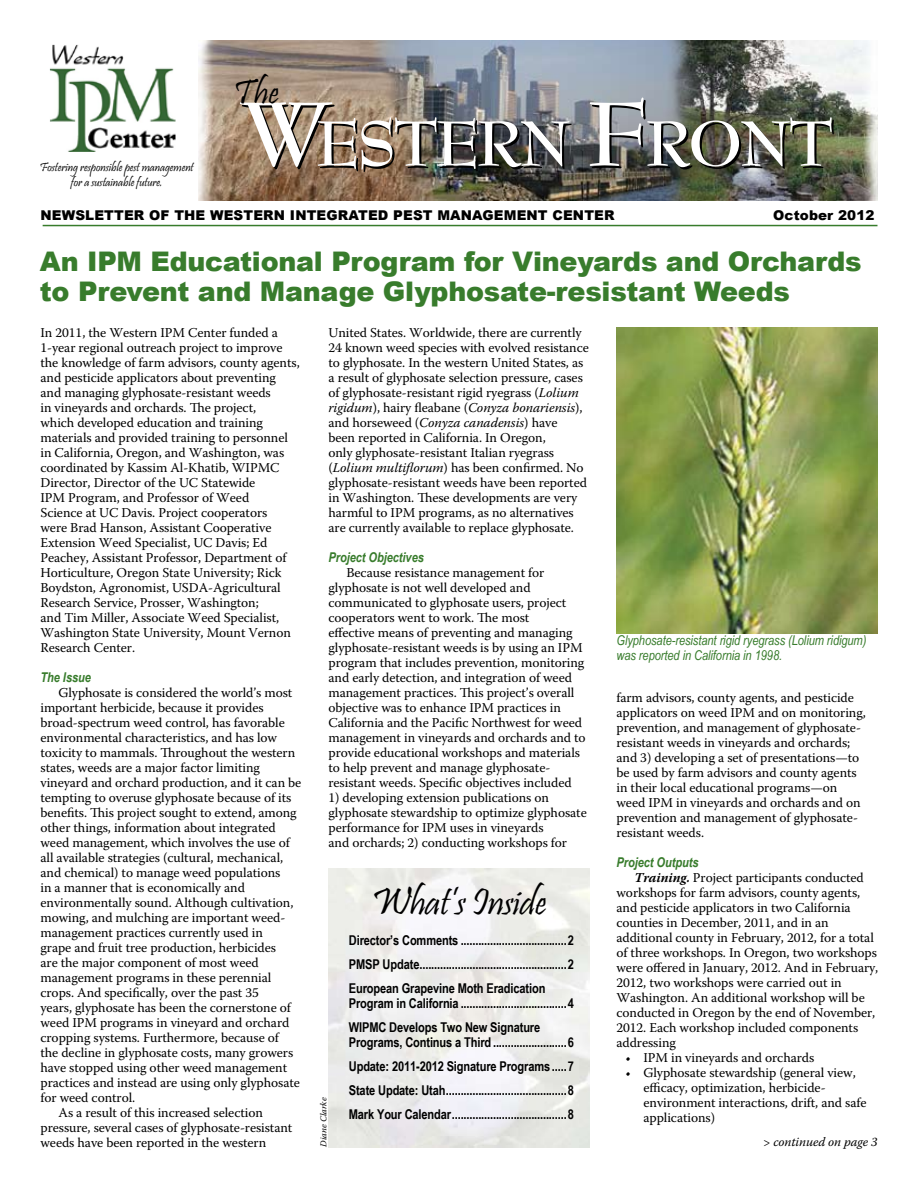
<style>
.page{position:relative;width:918px;height:1188px;background:#fff}
.page>*{position:absolute;margin:0;border:0;box-sizing:border-box;transform-origin:0 0}
.t1{font:700 69.3px "Bernhard Modern Std";letter-spacing:-.035em;color:#fff}
.t2{font:39px "Pristina";letter-spacing:-.01em;color:#000}
.t3{font:36px "Pristina";color:#000}
.t4{font:900 27px/30px "Arial";letter-spacing:-.01em;color:#387c2c}
.t5{font:13.5px/15px "Warnock Pro";letter-spacing:-.005em;color:#000}
.t6{font:700 13.5px/24px "Arial Narrow";letter-spacing:-.01em;color:#000;text-align:justify}
.t7{font:italic 13.5px/15px "Arial Narrow";letter-spacing:-.005em;color:#387c2c}
.t8{font:900 13.5px "Arial";letter-spacing:.01em;color:#000}
.t9{font:italic 700 13.5px "Arial Narrow";letter-spacing:-.005em;color:#387c2c}
.t10{font:12.75px/15px "Pristina";letter-spacing:-.005em;color:#000;text-align:center}
.t11{font:italic 12.75px "Warnock Pro";letter-spacing:-.005em;color:#000}
.t12{font:italic 9px "Warnock Pro";letter-spacing:-.005em;color:#000}
.s1{font-size:99px}
.s2{font-style:italic}
.s3{font-weight:700;font-style:italic}
</style>
<div class="page">
<img style="left:198px;top:40px;width:680px;height:161px">
<hr style="left:43px;top:225px;width:834px;height:1px;background:#387c2c">
<img style="left:50px;top:45px;width:126px;height:107px">
<img style="left:616px;top:327px;width:261px;height:306px">
<p class="t10" style="left:40px;top:161px;width:155px">Fostering responsible pest management for a sustainable future.</p>
<h3 class="t3" style="left:233px;top:71px;width:48px">The</h3>
<h1 class="t1" style="left:238px;top:107px;width:597px"><span class="s1">W</span>ESTERN <span class="s1">F</span>RONT</h1>
<p class="t8" style="left:40px;top:205px;width:576px">NEWSLETTER OF THE WESTERN INTEGRATED PEST MANAGEMENT CENTER</p>
<p class="t8" style="left:773px;top:205px;width:103px">October 2012</p>
<h3 class="t4" style="left:40px;top:246px;width:823px">An IPM Educational Program for Vineyards and Orchards to Prevent and Manage Glyphosate-resistant Weeds</h3>
<p class="t5" style="left:40px;top:325px;width:261px">In 2011, the Western IPM Center funded a 1-year regional outreach project to improve the knowledge of farm advisors, county agents, and pesticide applicators about preventing and managing glyphosate-resistant weeds<br>in vineyards and orchards. The project,<br>which developed education and training materials and provided training to personnel in California, Oregon, and Washington, was coordinated by Kassim Al-Khatib, WIPMC Director, Director of the UC Statewide<br>IPM Program, and Professor of Weed<br>Science at UC Davis. Project cooperators<br>were Brad Hanson, Assistant Cooperative Extension Weed Specialist, UC Davis; Ed Peachey, Assistant Professor, Department of Horticulture, Oregon State University; Rick Boydston, Agronomist, USDA-Agricultural Research Service, Prosser, Washington;<br>and Tim Miller, Associate Weed Specialist, Washington State University, Mount Vernon Research Center.</p>
<p class="t9" style="left:40px;top:667px;width:52px">The Issue</p>
<p class="t5" style="left:58px;top:685px;width:235px">Glyphosate is considered the world’s most</p>
<p class="t5" style="left:40px;top:700px;width:225px">important herbicide, because it provides</p>
<p class="t5" style="left:40px;top:715px;width:246px">broad-spectrum weed control, has favorable</p>
<p class="t5" style="left:40px;top:730px;width:238px">environmental characteristics, and has low</p>
<p class="t5" style="left:40px;top:745px;width:256px">toxicity to mammals. Throughout the western</p>
<p class="t5" style="left:40px;top:760px;width:221px">states, weeds are a major factor limiting</p>
<p class="t5" style="left:40px;top:775px;width:262px">vineyard and orchard production, and it can be</p>
<p class="t5" style="left:40px;top:790px;width:252px">tempting to overuse glyphosate because of its</p>
<p class="t5" style="left:40px;top:805px;width:258px">benefits. This project sought to extend, among</p>
<p class="t5" style="left:40px;top:820px;width:237px">other things, information about integrated</p>
<p class="t5" style="left:40px;top:835px;width:251px">weed management, which involves the use of</p>
<p class="t5" style="left:40px;top:850px;width:244px">all available strategies (cultural, mechanical,</p>
<p class="t5" style="left:40px;top:865px;width:241px">and chemical) to manage weed populations</p>
<p class="t5" style="left:40px;top:880px;width:206px">in a manner that is economically and</p>
<p class="t5" style="left:40px;top:895px;width:254px">environmentally sound. Although cultivation,</p>
<p class="t5" style="left:40px;top:910px;width:246px">mowing, and mulching are important weed-</p>
<p class="t5" style="left:40px;top:925px;width:224px">management practices currently used in</p>
<p class="t5" style="left:40px;top:940px;width:237px">grape and fruit tree production, herbicides</p>
<p class="t5" style="left:40px;top:955px;width:220px">are the major component of most weed</p>
<p class="t5" style="left:40px;top:970px;width:232px">management programs in these perennial</p>
<p class="t5" style="left:40px;top:985px;width:220px">crops. And specifically, over the past 35</p>
<p class="t5" style="left:40px;top:1000px;width:252px">years, glyphosate has been the cornerstone of</p>
<p class="t5" style="left:40px;top:1015px;width:250px">weed IPM programs in vineyard and orchard</p>
<p class="t5" style="left:40px;top:1030px;width:240px">cropping systems. Furthermore, because of</p>
<p class="t5" style="left:40px;top:1045px;width:254px">the decline in glyphosate costs, many growers</p>
<p class="t5" style="left:40px;top:1060px;width:248px">have stopped using other weed management</p>
<p class="t5" style="left:40px;top:1075px;width:261px">practices and instead are using only glyphosate</p>
<p class="t5" style="left:40px;top:1090px;width:96px">for weed control.</p>
<p class="t5" style="left:58px;top:1105px;width:206px">As a result of this increased selection</p>
<p class="t5" style="left:40px;top:1120px;width:253px">pressure, several cases of glyphosate-resistant</p>
<p class="t5" style="left:40px;top:1135px;width:227px">weeds have been reported in the western</p>
<p class="t5" style="left:328px;top:325px;width:262px">United States. Worldwide, there are currently 24 known weed species with evolved resistance to glyphosate. In the western United States, as a result of glyphosate selection pressure, cases of glyphosate-resistant rigid ryegrass (<span class="s2">Lolium rigidum</span>), hairy fleabane (<span class="s2">Conyza bonariensis</span>), and horseweed (<span class="s2">Conyza canadensis</span>) have<br>been reported in California. In Oregon,<br>only glyphosate-resistant Italian ryegrass (<span class="s2">Lolium multiflorum</span>) has been confirmed. No glyphosate-resistant weeds have been reported in Washington. These developments are very harmful to IPM programs, as no alternatives are currently available to replace glyphosate.</p>
<p class="t9" style="left:328px;top:547px;width:97px">Project Objectives</p>
<p class="t5" style="left:328px;top:565px;width:259px;text-indent:18px">Because resistance management for glyphosate is not well developed and communicated to glyphosate users, project cooperators went to work. The most<br>effective means of preventing and managing glyphosate-resistant weeds is by using an IPM program that includes prevention, monitoring and early detection, and integration of weed management practices. This project’s overall objective was to enhance IPM practices in California and the Pacific Northwest for weed management in vineyards and orchards and to provide educational workshops and materials to help prevent and manage glyphosate&shy;resistant weeds. Specific objectives included</p>
<p class="t5" style="left:328px;top:790px;width:260px">1) developing extension publications on glyphosate stewardship to optimize glyphosate performance for IPM uses in vineyards<br>and orchards; 2) conducting workshops for</p>
<p class="t12" style="left:318px;top:1147px;width:50px;rotate:-90deg">Diane Clarke</p>
<h2 class="t2" style="left:371px;top:880px;width:177px">What’s Inside</h2>
<p class="t6" style="left:349px;top:928px;width:227px">Director’s Comments ....................................2<br>PMSP Update..................................................2<br>European Grapevine Moth Eradication</p>
<p class="t6" style="left:349px;top:991px;width:227px">Program in California ....................................4<br>WIPMC Develops Two New Signature</p>
<p class="t6" style="left:349px;top:1030px;width:227px">Programs, Continus a Third .........................6<br>Update: 2011-2012 Signature Programs .....7<br>State Update: Utah.........................................8<br>Mark Your Calendar.......................................8</p>
<p class="t7" style="left:616px;top:633px;width:252px">Glyphosate-resistant rigid ryegrass (Lolium ridigum) was reported in California in 1998.</p>
<p class="t5" style="left:616px;top:690px;width:251px">farm advisors, county agents, and pesticide applicators on weed IPM and on monitoring, prevention, and management of glyphosate&shy;resistant weeds in vineyards and orchards; and 3) developing a set of presentations—to be used by farm advisors and county agents in their local educational programs—on weed IPM in vineyards and orchards and on prevention and management of glyphosate&shy;resistant weeds.</p>
<p class="t9" style="left:616px;top:852px;width:84px">Project Outputs</p>
<p class="t5" style="left:616px;top:870px;width:263px;text-indent:18px"><span class="s3">Training.</span> Project participants conducted workshops for farm advisors, county agents, and pesticide applicators in two California counties in December, 2011, and in an additional county in February, 2012, for a total of three workshops. In Oregon, two workshops were offered in January, 2012. And in February, 2012, two workshops were carried out in Washington. An additional workshop will be conducted in Oregon by the end of November, 2012. Each workshop included components addressing</p>
<p class="t5" style="left:625px;top:1050px;width:190px">• IPM in vineyards and orchards</p>
<p class="t5" style="left:643px;top:1065px;width:225px;text-indent:-18px">• Glyphosate stewardship (general view, efficacy, optimization, herbicide&shy;environment interactions, drift, and safe applications)</p>
<p class="t11" style="left:763px;top:1135px;width:116px">&gt; continued on page 3</p>
</div>
